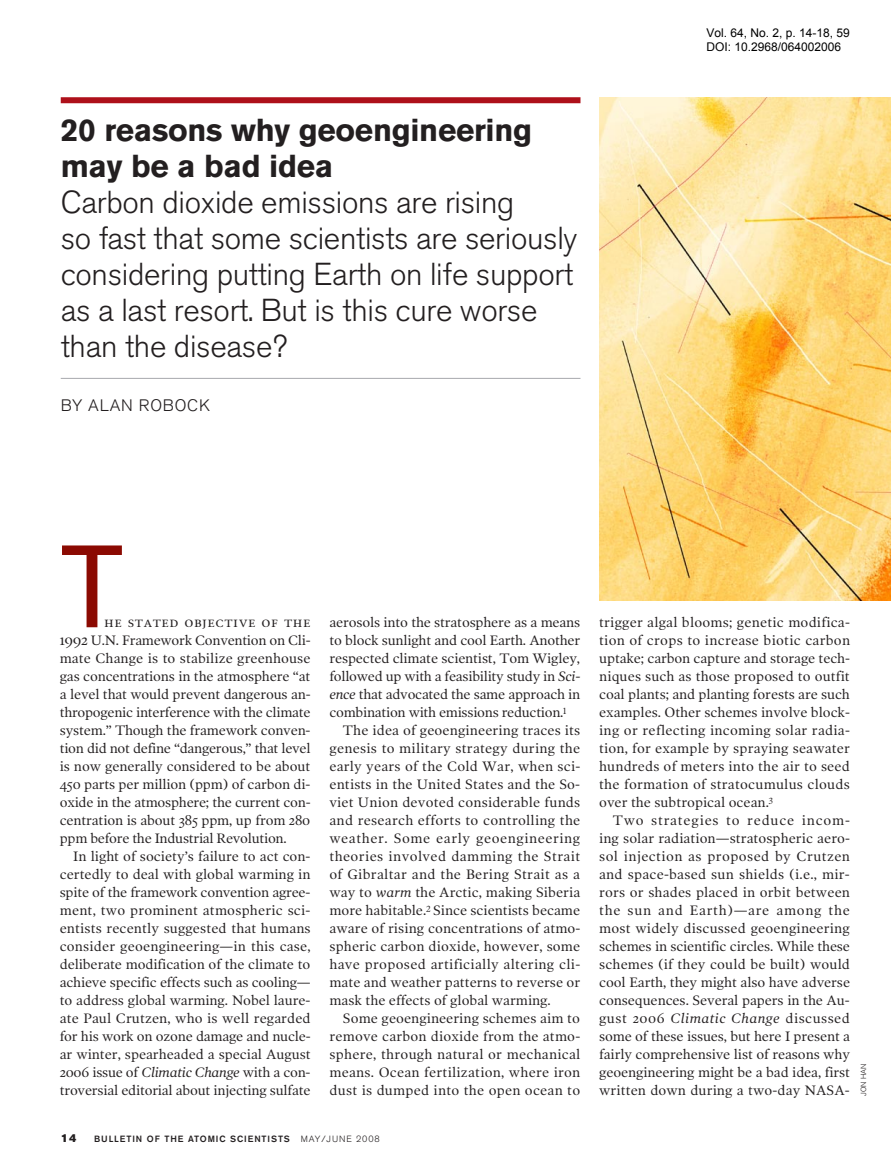
<style>
.page{position:relative;width:891px;height:1175px;background:#fff}
.page>*{position:absolute;margin:0;border:0;box-sizing:border-box;transform-origin:0 0}
.t1{font:115.8px "Akzidenz Grotesk BQ";color:#8b0a02}
.t2{font:300 31.5px/36px "Akzidenz Grotesk BQ";letter-spacing:-.01em;color:#231f20}
.t3{font:700 31.5px/36px "Akzidenz Grotesk BQ";letter-spacing:-.01em;color:#231f20}
.t4{font:300 16.5px "Akzidenz Grotesk BQ";letter-spacing:.05em;color:#231f20}
.t5{font:15px "Poynter OS Text One Roman SC";letter-spacing:.035em;color:#231f20}
.t6{font:13.8px/18px "Poynter OS Text One";color:#231f20;text-align:justify}
.t7{font:12px/14.4px "Arial";color:#000}
.t8{font:11.25px "Akzidenz Grotesk BQ Super";color:#231f20}
.t9{font:500 9px "Akzidenz Grotesk BQ";letter-spacing:.1em;color:#231f20}
.t10{font:300 7.5px "Akzidenz Grotesk BQ";color:#231f20}
.s1{font-size:15px}
.s2{font-style:italic}
.s3{font-weight:300}
</style>
<div class="page">
<div style="left:61px;top:97px;width:519px;height:6px;background:#ae101a"></div>
<hr style="left:61px;top:378px;width:519px;height:1px;background:#a8a9ad">
<img style="left:600px;top:97px;width:291px;height:503px">
<h2 class="t3" style="left:61px;top:112px;width:473px">20 reasons why geoengineering may be a bad idea</h2>
<h2 class="t2" style="left:61px;top:185px;width:518px">Carbon dioxide emissions are rising<br>so fast that some scientists are seriously considering putting Earth on life support as a last resort. But is this cure worse than the disease?</h2>
<p class="t4" style="left:61px;top:396px;width:151px">By Alan roboc k</p>
<p class="t7" style="left:707px;top:26px;width:145px">Vol. 64, No. 2, p. 14-18, 59<br>DOI: 10.2968/064002006</p>
<h1 class="t1" style="left:61px;top:518px;width:64px">T</h1>
<p class="t5" style="left:104px;top:613px;width:208px">he stated objective of the</p>
<p class="t6" style="left:60px;top:631px;width:252px"><span class="s1">1992</span> U.N. Framework Convention on Cli&shy;mate Change is to stabilize greenhouse gas concentrations in the atmosphere “at a level that would prevent dangerous an&shy;thropogenic interference with the climate system.” Though the framework conven&shy;tion did not define “dangerous,” that level is now generally considered to be about 450 parts per million (ppm) of carbon di&shy;oxide in the atmosphere; the current con&shy;centration is about 385 ppm, up from 280 ppm before the Industrial Revolution.</p>
<p class="t6" style="left:60px;top:847px;width:252px;text-indent:13px">In light of society’s failure to act con&shy;certedly to deal with global warming in spite of the framework convention agree&shy;ment, two prominent atmospheric sci&shy;entists recently suggested that humans consider geoengineering—in this case, deliberate modification of the climate to achieve specific effects such as cooling— to address global warming. Nobel laure&shy;ate Paul Crutzen, who is well regarded for his work on ozone damage and nucle&shy;ar winter, spearheaded a special August 2006 issue of <span class="s2">Climatic Change</span> with a con&shy;troversial editorial about injecting sulfate</p>
<p class="t6" style="left:329px;top:613px;width:252px">aerosols into the stratosphere as a means to block sunlight and cool Earth. Another respected climate scientist, Tom Wigley, followed up with a feasibility study in <span class="s2">Sci&shy;ence</span> that advocated the same approach in combination with emissions reduction.<sup>1</sup></p>
<p class="t6" style="left:329px;top:721px;width:252px;text-indent:13px">The idea of geoengineering traces its genesis to military strategy during the early years of the Cold War, when sci&shy;entists in the United States and the So&shy;viet Union devoted considerable funds and research efforts to controlling the weather. Some early geoengineering theories involved damming the Strait of Gibraltar and the Bering Strait as a way to <span class="s2">warm</span> the Arctic, making Siberia more habitable.<sup>2</sup> Since scientists became aware of rising concentrations of atmo&shy;spheric carbon dioxide, however, some have proposed artificially altering cli&shy;mate and weather patterns to reverse or mask the effects of global warming.</p>
<p class="t6" style="left:329px;top:1009px;width:252px;text-indent:13px">Some geoengineering schemes aim to remove carbon dioxide from the atmo&shy;sphere, through natural or mechanical means. Ocean fertilization, where iron dust is dumped into the open ocean to</p>
<p class="t8" style="left:61px;top:1132px;width:17px">14</p>
<p class="t9" style="left:94px;top:1133px;width:287px">BULLETIN OF THE ATOMIC SCIENTISTS <span class="s3">MAY/JUNE 2008</span></p>
<p class="t6" style="left:599px;top:613px;width:252px">trigger algal blooms; genetic modifica&shy;tion of crops to increase biotic carbon uptake; carbon capture and storage tech&shy;niques such as those proposed to outfit coal plants; and planting forests are such examples. Other schemes involve block&shy;ing or reflecting incoming solar radia&shy;tion, for example by spraying seawater hundreds of meters into the air to seed the formation of stratocumulus clouds over the subtropical ocean.<sup>3</sup></p>
<p class="t6" style="left:599px;top:811px;width:252px;text-indent:13px">Two strategies to reduce incom&shy;ing solar radiation—stratospheric aero&shy;sol injection as proposed by Crutzen and space-based sun shields (i.e., mir&shy;rors or shades placed in orbit between the sun and Earth)—are among the most widely discussed geoengineering schemes in scientific circles. While these schemes (if they could be built) would cool Earth, they might also have adverse consequences. Several papers in the Au&shy;gust 2006 <span class="s2">Climatic Change</span> discussed some of these issues, but here I present a fairly comprehensive list of reasons why geoengineering might be a bad idea, first written down during a two-day NASA-</p>
<p class="t10" style="left:859px;top:1095px;width:34px;rotate:-90deg">JON HAN</p>
</div>
